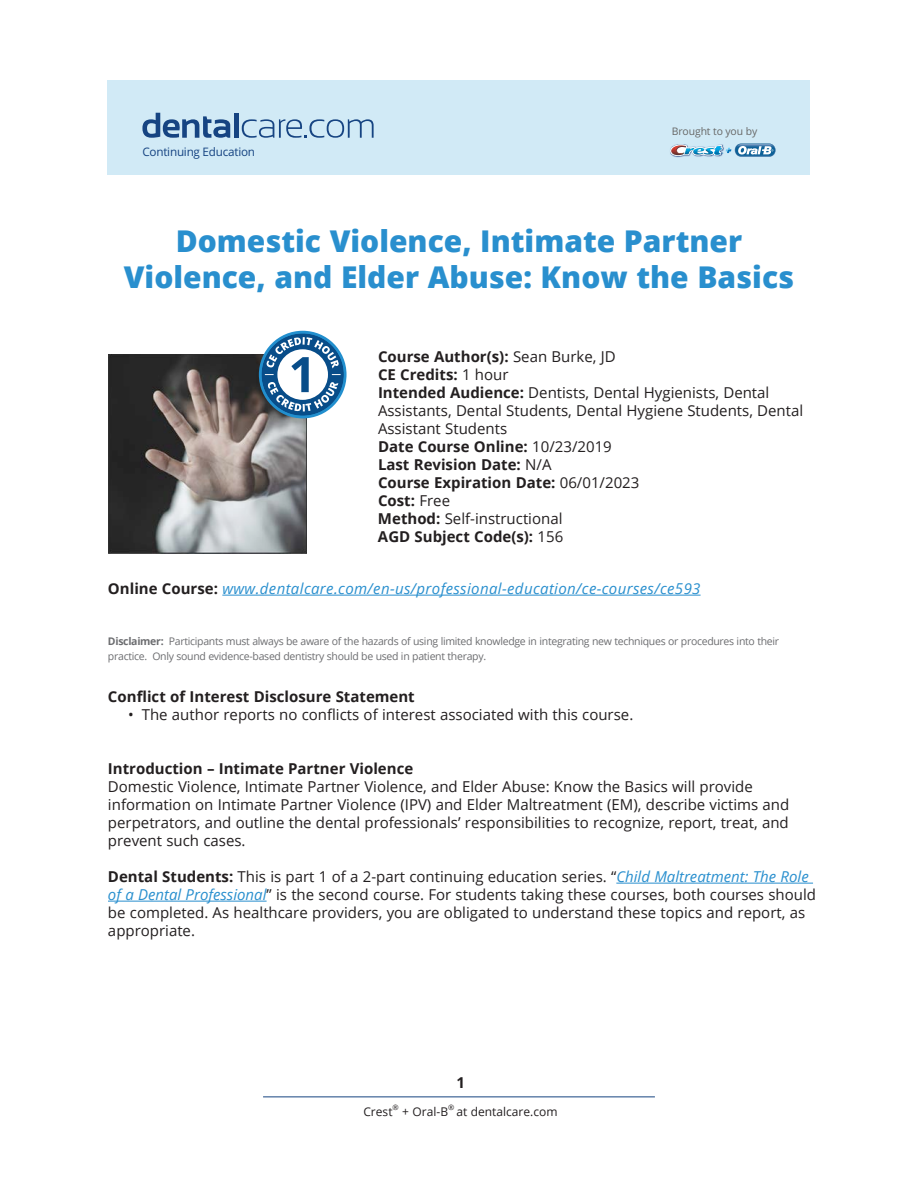
<style>
.page{position:relative;width:918px;height:1188px;background:#fff}
.page>*{position:absolute;margin:0;border:0;box-sizing:border-box;transform-origin:0 0}
.t1{font:800 30px/36px "Open Sans";color:#298fce;text-align:center}
.Main_Body{font:15px/18px "Open Sans";color:#231f20}
.Figure{font:italic 15px "Open Sans";letter-spacing:.025em;color:#298fce}
.Main_Body-2{font:700 15px "Open Sans";color:#231f20}
.indented_bullets{font:15px "Open Sans";color:#231f20}
.t2{font:12px "Open Sans";color:#231f20}
.t3{font:11.7px "Open Sans";letter-spacing:-.02em;color:#164482}
.Main_Body-3{font:10.5px/15px "Open Sans";letter-spacing:-.03em;color:#6c6d70}
.t4{font:10.35px "Open Sans";letter-spacing:-.01em;color:#676766}
.t5{font:7.5px "Open Sans";color:#231f20}
.s1{font-weight:700}
.s2{font-weight:700;font-style:normal;color:#231f20}
.s3{font-style:italic;color:#298fce}
</style>
<div class="page">
<hr style="left:263px;top:1096px;width:392px;height:1px;background:#164481">
<hr style="left:222px;top:595px;width:479px;height:1px;background:#298fce">
<hr style="left:616px;top:883px;width:197px;height:1px;background:#298fce">
<hr style="left:108px;top:901px;width:159px;height:1px;background:#298fce">
<div style="left:107px;top:80px;width:703px;height:95px;background:#d1eaf6"></div>
<svg style="left:142px;top:113px;width:88px;height:25px"></svg>
<div style="left:234px;top:113px;width:5px;height:25px;background:#164482"></div>
<svg style="left:242px;top:119px;width:132px;height:19px"></svg>
<svg style="left:670px;top:144px;width:105px;height:13px"></svg>
<img style="left:671px;top:145px;width:45px;height:10px">
<img style="left:108px;top:354px;width:199px;height:200px">
<svg style="left:259px;top:331px;width:88px;height:87px"></svg>
<div style="left:262px;top:333px;width:82px;height:83px;background:#084d89;border-radius:50%"></div>
<svg style="left:265px;top:337px;width:76px;height:75px"></svg>
<p class="t3" style="left:142px;top:144px;width:114px">Continuing Education</p>
<p class="t4" style="left:672px;top:124px;width:87px">Brought to you by</p>
<p class="t1" style="left:124px;top:222px;width:672px">Domestic Violence, Intimate Partner<br>Violence, and Elder Abuse: Know the Basics</p>
<p class="Main_Body" style="left:378px;top:348px;width:427px"><span class="s1">Course Author(s):</span> Sean Burke, JD<br><span class="s1">CE Credits:</span> 1 hour<br><span class="s1">Intended Audience:</span> Dentists, Dental Hygienists, Dental<br>Assistants, Dental Students, Dental Hygiene Students, Dental<br>Assistant Students<br><span class="s1">Date Course Online:</span> 10/23/2019<br><span class="s1">Last Revision Date:</span> N/A<br><span class="s1">Course Expiration Date:</span> 06/01/2023<br><span class="s1">Cost:</span> Free<br><span class="s1">Method:</span> Self-instructional<br><span class="s1">AGD Subject Code(s):</span> 156</p>
<p class="Figure" style="left:108px;top:578px;width:594px"><span class="s2">Online Course:</span> www.dentalcare.com/en-us/professional-education/ce-courses/ce593</p>
<p class="Main_Body-3" style="left:108px;top:633px;width:673px"><span class="s1">Disclaimer:</span> Participants must always be aware of the hazards of using limited knowledge in integrating new techniques or procedures into their practice. Only sound evidence-based dentistry should be used in patient therapy.</p>
<p class="Main_Body-2" style="left:108px;top:686px;width:308px">Conflict of Interest Disclosure Statement</p>
<p class="indented_bullets" style="left:128px;top:704px;width:507px">• The author reports no conflicts of interest associated with this course.</p>
<p class="Main_Body-2" style="left:108px;top:758px;width:307px">Introduction – Intimate Partner Violence</p>
<p class="Main_Body" style="left:108px;top:777px;width:683px">Domestic Violence, Intimate Partner Violence, and Elder Abuse: Know the Basics will provide information on Intimate Partner Violence (IPV) and Elder Maltreatment (EM), describe victims and perpetrators, and outline the dental professionals’ responsibilities to recognize, report, treat, and prevent such cases.</p>
<p class="Main_Body" style="left:108px;top:867px;width:710px"><span class="s1">Dental Students:</span> This is part 1 of a 2-part continuing education series. “<span class="s3">Child Maltreatment: The Role of a Dental Professional</span>” is the second course. For students taking these courses, both courses should be completed. As healthcare providers, you are obligated to understand these topics and report, as appropriate.</p>
<p class="Main_Body-2" style="left:456px;top:1072px;width:10px">1</p>
<p class="t2" style="left:363px;top:1103px;width:31px">Crest</p>
<p class="t5" style="left:393px;top:1102px;width:8px">®</p>
<p class="t2" style="left:402px;top:1103px;width:47px">+ Oral-B</p>
<p class="t5" style="left:448px;top:1102px;width:8px">®</p>
<p class="t2" style="left:457px;top:1103px;width:103px">at dentalcare.com</p>
</div>
